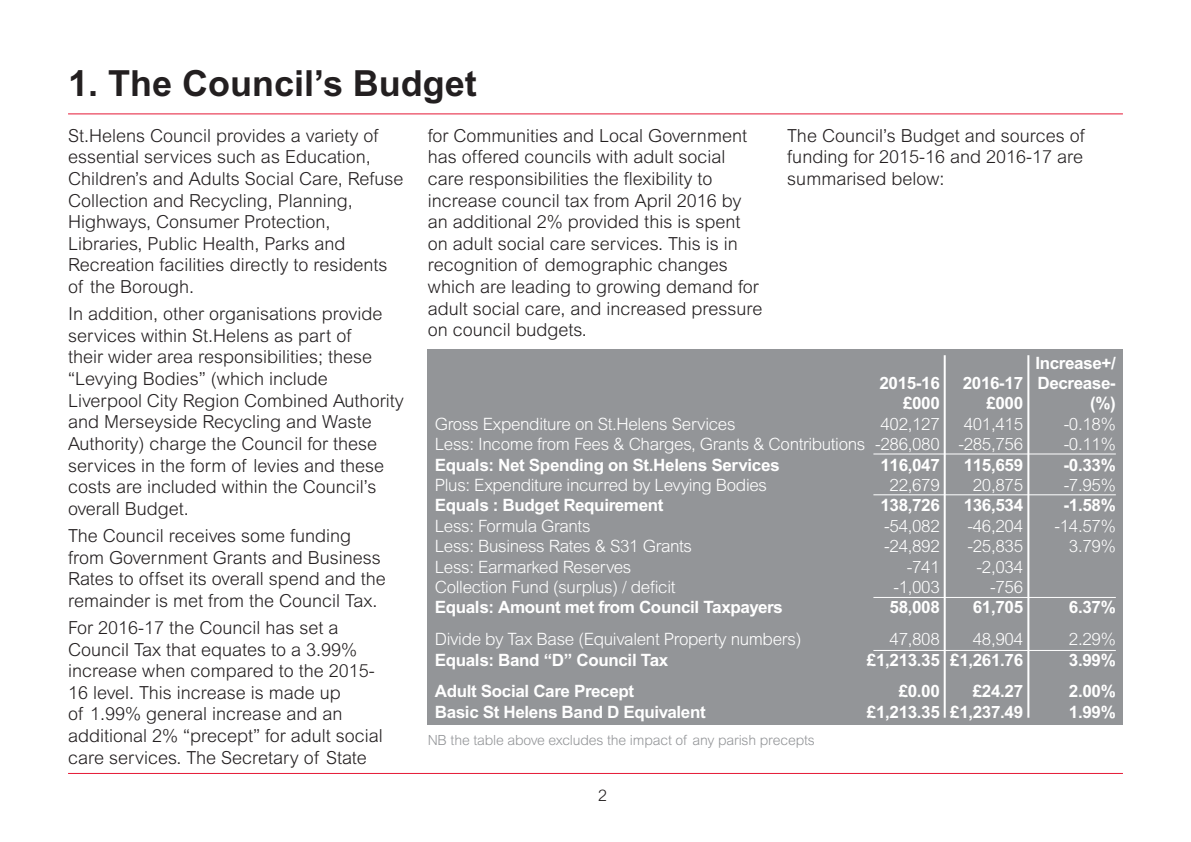
<style>
.page{position:relative;width:1191px;height:842px;background:#fff}
.page>*{position:absolute;margin:0;border:0;box-sizing:border-box;transform-origin:0 0}
.t1{font:700 36px "Arial";color:#231f20}
.t2{font:300 18px/21.6px "Arial";color:#231f20}
.t3{font:300 17px "Arial";letter-spacing:-.02em;color:#fff}
.t4{font:700 17px/20.4px "Arial";letter-spacing:-.02em;color:#fff}
.t5{font:300 16px "Arial";color:#231f20}
.t6{font:300 14px "Arial";letter-spacing:-.01em;color:#939598}
</style>
<div class="page">
<hr style="left:68px;top:113px;width:1055px;height:1px;background:#e51836">
<hr style="left:68px;top:773px;width:1055px;height:1px;background:#e51836">
<div style="left:428px;top:350px;width:695px;height:375px;background:#939598"></div>
<hr style="left:873px;top:453px;width:242px;height:1px;background:#fff">
<hr style="left:873px;top:494px;width:242px;height:1px;background:#fff">
<hr style="left:873px;top:597px;width:242px;height:1px;background:#fff">
<hr style="left:873px;top:650px;width:242px;height:1px;background:#fff">
<hr style="left:1027px;top:355px;width:2px;height:363px;background:#fff">
<hr style="left:943px;top:355px;width:2px;height:363px;background:#fff">
<p class="t1" style="left:68px;top:63px;width:410px">1. The Council’s Budget</p>
<p class="t2" style="left:68px;top:125px;width:337px">St.Helens Council provides a variety of essential services such as Education, Children’s and Adults Social Care, Refuse Collection and Recycling, Planning, Highways, Consumer Protection, Libraries, Public Health, Parks and Recreation facilities directly to residents of the Borough.</p>
<p class="t2" style="left:68px;top:303px;width:337px">In addition, other organisations provide services within St.Helens as part of<br>their wider area responsibilities; these “Levying Bodies” (which include Liverpool City Region Combined Authority and Merseyside Recycling and Waste Authority) charge the Council for these services in the form of levies and these costs are included within the Council’s overall Budget.</p>
<p class="t2" style="left:68px;top:525px;width:319px">The Council receives some funding from Government Grants and Business Rates to offset its overall spend and the remainder is met from the Council Tax.</p>
<p class="t2" style="left:68px;top:617px;width:316px">For 2016-17 the Council has set a Council Tax that equates to a 3.99% increase when compared to the 2015- 16 level. This increase is made up<br>of 1.99% general increase and an additional 2% “precept” for adult social care services. The Secretary of State</p>
<p class="t2" style="left:428px;top:125px;width:336px">for Communities and Local Government has offered councils with adult social care responsibilities the flexibility to increase council tax from April 2016 by an additional 2% provided this is spent on adult social care services. This is in recognition of demographic changes which are leading to growing demand for adult social care, and increased pressure on council budgets.</p>
<p class="t2" style="left:787px;top:125px;width:299px;text-align:justify">The Council’s Budget and sources of funding for 2015-16 and 2016-17 are summarised below:</p>
<p class="t4" style="left:1035px;top:352px;width:82px">Increase+/<br>Decrease-</p>
<p class="t4" style="left:1090px;top:393px;width:27px">(%)</p>
<p class="t3" style="left:1063px;top:414px;width:54px">-0.18%</p>
<p class="t3" style="left:1063px;top:435px;width:54px">-0.11%</p>
<p class="t4" style="left:1063px;top:454px;width:54px">-0.33%</p>
<p class="t3" style="left:1063px;top:475px;width:54px">-7.95%</p>
<p class="t4" style="left:1063px;top:495px;width:54px">-1.58%</p>
<p class="t3" style="left:1054px;top:516px;width:63px">-14.57%</p>
<p class="t3" style="left:1069px;top:537px;width:48px">3.79%</p>
<p class="t4" style="left:879px;top:373px;width:62px">2015-16</p>
<p class="t4" style="left:903px;top:393px;width:38px">£000</p>
<p class="t3" style="left:880px;top:414px;width:61px">402,127</p>
<p class="t3" style="left:875px;top:435px;width:66px">-286,080</p>
<p class="t4" style="left:880px;top:454px;width:61px">116,047</p>
<p class="t3" style="left:889px;top:475px;width:52px">22,679</p>
<p class="t4" style="left:880px;top:495px;width:61px">138,726</p>
<p class="t3" style="left:884px;top:516px;width:57px">-54,082</p>
<p class="t3" style="left:884px;top:537px;width:57px">-24,892</p>
<p class="t3" style="left:907px;top:557px;width:34px">-741</p>
<p class="t3" style="left:893px;top:577px;width:48px">-1,003</p>
<p class="t4" style="left:889px;top:597px;width:52px">58,008</p>
<p class="t3" style="left:889px;top:630px;width:52px">47,808</p>
<p class="t4" style="left:867px;top:649px;width:74px">£1,213.35</p>
<p class="t4" style="left:898px;top:681px;width:43px">£0.00</p>
<p class="t4" style="left:867px;top:701px;width:74px">£1,213.35</p>
<p class="t4" style="left:962px;top:373px;width:62px">2016-17</p>
<p class="t4" style="left:986px;top:393px;width:38px">£000</p>
<p class="t3" style="left:963px;top:414px;width:61px">401,415</p>
<p class="t3" style="left:958px;top:435px;width:66px">-285,756</p>
<p class="t4" style="left:963px;top:454px;width:61px">115,659</p>
<p class="t3" style="left:972px;top:475px;width:52px">20,875</p>
<p class="t4" style="left:963px;top:495px;width:61px">136,534</p>
<p class="t3" style="left:967px;top:516px;width:57px">-46,204</p>
<p class="t3" style="left:967px;top:537px;width:57px">-25,835</p>
<p class="t3" style="left:976px;top:557px;width:48px">-2,034</p>
<p class="t3" style="left:990px;top:577px;width:34px">-756</p>
<p class="t4" style="left:972px;top:597px;width:52px">61,705</p>
<p class="t3" style="left:972px;top:630px;width:52px">48,904</p>
<p class="t4" style="left:950px;top:649px;width:74px">£1,261.76</p>
<p class="t4" style="left:972px;top:681px;width:52px">£24.27</p>
<p class="t4" style="left:950px;top:701px;width:74px">£1,237.49</p>
<p class="t3" style="left:435px;top:414px;width:302px">Gross Expenditure on St.Helens Services</p>
<p class="t3" style="left:435px;top:435px;width:432px">Less: Income from Fees &amp; Charges, Grants &amp; Contributions</p>
<p class="t4" style="left:435px;top:454px;width:346px">Equals: Net Spending on St.Helens Services</p>
<p class="t3" style="left:435px;top:475px;width:334px">Plus: Expenditure incurred by Levying Bodies</p>
<p class="t4" style="left:435px;top:495px;width:230px">Equals : Budget Requirement</p>
<p class="t3" style="left:435px;top:516px;width:157px">Less: Formula Grants</p>
<p class="t3" style="left:435px;top:537px;width:259px">Less: Business Rates &amp; S31 Grants</p>
<p class="t3" style="left:435px;top:557px;width:198px">Less: Earmarked Reserves</p>
<p class="t3" style="left:435px;top:577px;width:242px">Collection Fund (surplus) / deficit</p>
<p class="t4" style="left:435px;top:597px;width:349px">Equals: Amount met from Council Taxpayers</p>
<p class="t3" style="left:435px;top:630px;width:368px">Divide by Tax Base (Equivalent Property numbers)</p>
<p class="t4" style="left:435px;top:649px;width:235px">Equals: Band “D” Council Tax</p>
<p class="t4" style="left:435px;top:681px;width:201px">Adult Social Care Precept</p>
<p class="t4" style="left:435px;top:701px;width:272px">Basic St Helens Band D Equivalent</p>
<p class="t4" style="left:1069px;top:597px;width:48px">6.37%</p>
<p class="t3" style="left:1069px;top:630px;width:48px">2.29%</p>
<p class="t4" style="left:1069px;top:649px;width:48px">3.99%</p>
<p class="t4" style="left:1069px;top:681px;width:48px">2.00%</p>
<p class="t4" style="left:1069px;top:701px;width:48px">1.99%</p>
<p class="t6" style="left:428px;top:732px;width:389px">NB the table above excludes the impact of any parish precepts</p>
<p class="t5" style="left:598px;top:786px;width:10px">2</p>
</div>
